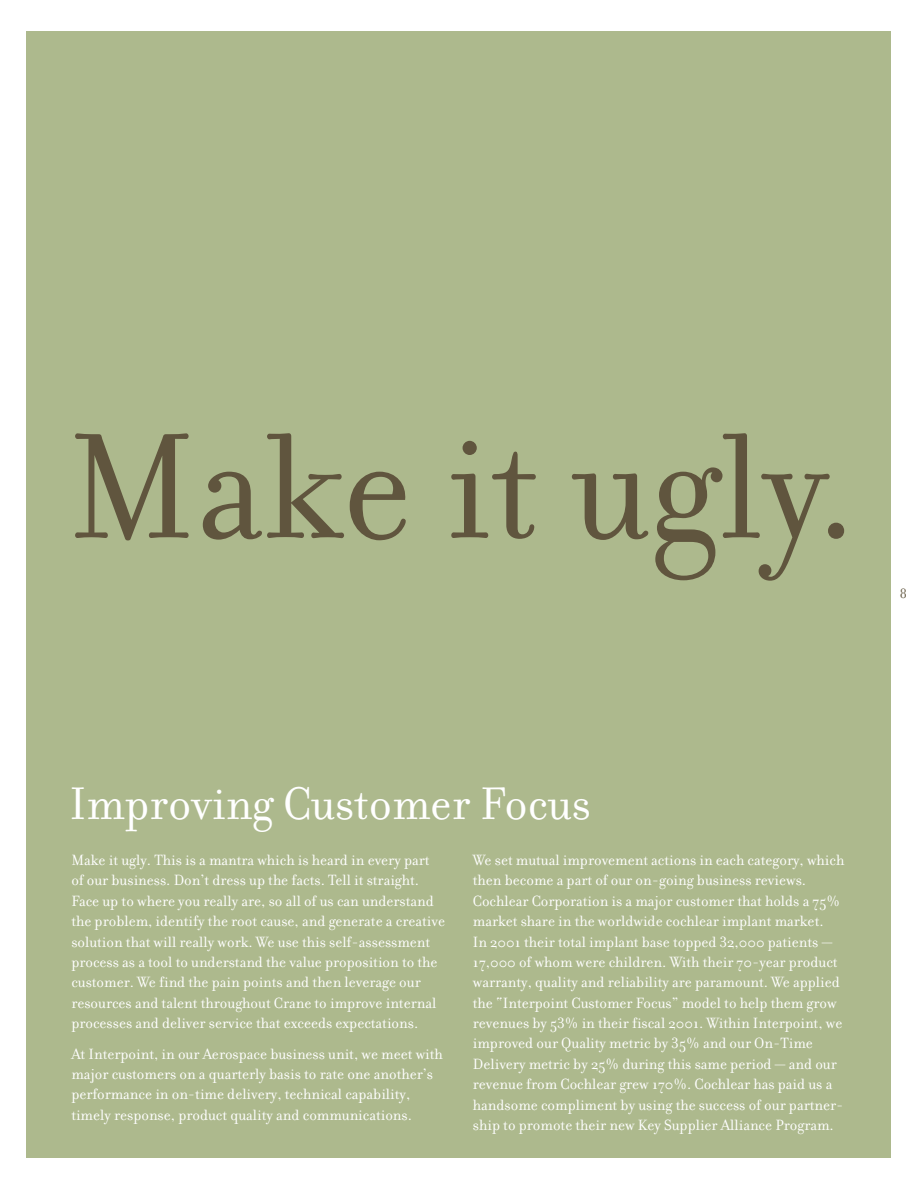
<style>
.page{position:relative;width:918px;height:1188px;background:#fff}
.page>*{position:absolute;margin:0;border:0;box-sizing:border-box;transform-origin:0 0}
.t1{font:161.55px "Filosofia";color:#60553e}
.t2{font:49.2px "Filosofia";color:#fff}
.t3{font:16.05px/20.4px "Filosofia";color:#fff}
.t4{font:14.55px "Filosofia";color:#60553e}
</style>
<div class="page">
<div style="left:26px;top:31px;width:864px;height:1126px;background:#adb98d"></div>
<h1 class="t1" style="left:67px;top:418px;width:792px">Make it ugly.</h1>
<p class="t4" style="left:900px;top:587px;width:9px">8</p>
<h2 class="t2" style="left:70px;top:783px;width:523px">Improving Customer Focus</h2>
<p class="t3" style="left:71px;top:852px;width:375px">Make it ugly. This is a mantra which is heard in every part of our business. Don’t dress up the facts. Tell it straight.<br>Face up to where you really are, so all of us can understand the problem, identify the root cause, and generate a creative solution that will really work. We use this self-assessment process as a tool to understand the value proposition to the customer. We find the pain points and then leverage our resources and talent throughout Crane to improve internal processes and deliver service that exceeds expectations.</p>
<p class="t3" style="left:71px;top:1045px;width:373px">At Interpoint, in our Aerospace business unit, we meet with major customers on a quarterly basis to rate one another’s performance in on-time delivery, technical capability, timely response, product quality and communications.</p>
<p class="t3" style="left:473px;top:852px;width:373px">We set mutual improvement actions in each category, which then become a part of our on-going business reviews.<br>Cochlear Corporation is a major customer that holds a 75% market share in the worldwide cochlear implant market.<br>In 2001 their total implant base topped 32,000 patients — 17,000 of whom were children. With their 70-year product warranty, quality and reliability are paramount. We applied the “Interpoint Customer Focus” model to help them grow revenues by 53% in their fiscal 2001. Within Interpoint, we improved our Quality metric by 35% and our On-Time Delivery metric by 25% during this same period — and our revenue from Cochlear grew 170%. Cochlear has paid us a handsome compliment by using the success of our partner&shy;ship to promote their new Key Supplier Alliance Program.</p>
</div>
